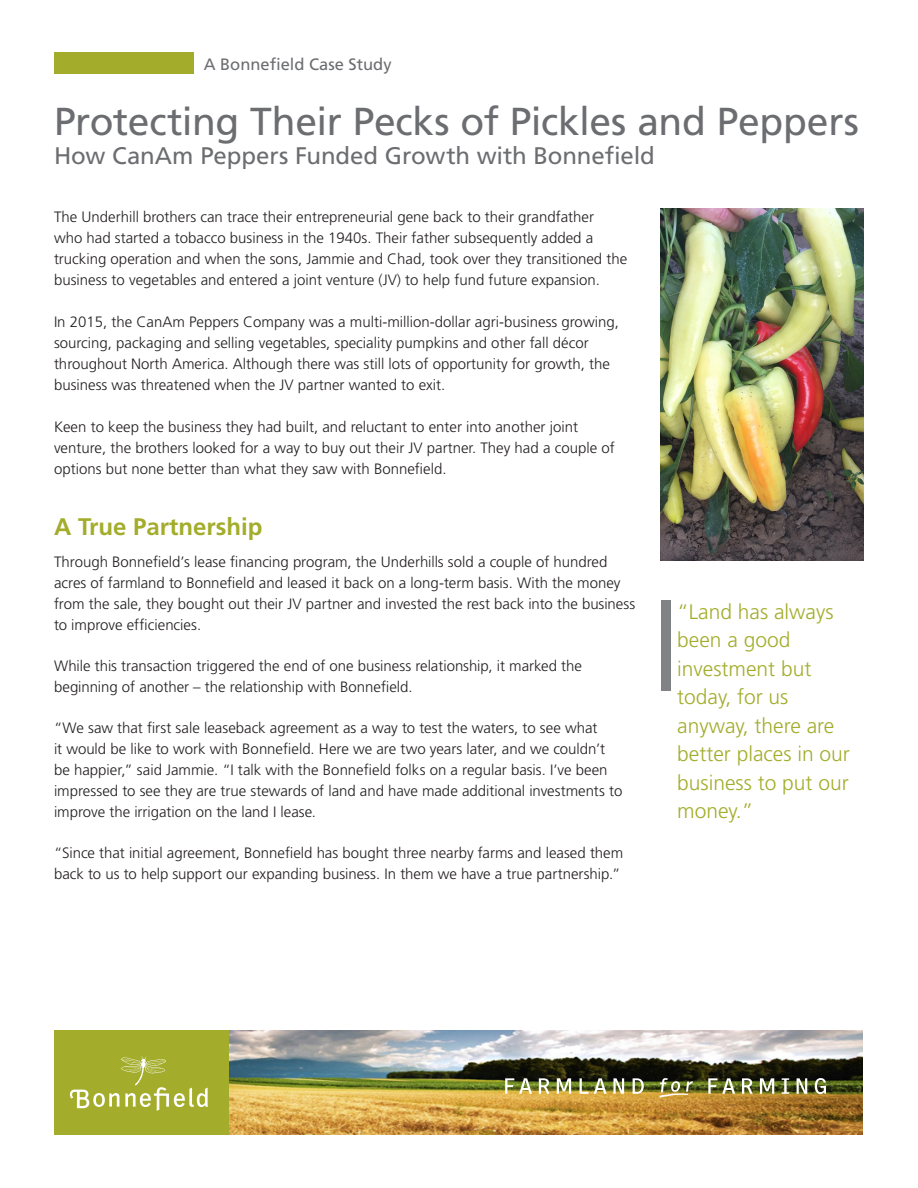
<style>
.page{position:relative;width:918px;height:1188px;background:#fff}
.page>*{position:absolute;margin:0;border:0;box-sizing:border-box;transform-origin:0 0}
.t1{font:39px "Frutiger";letter-spacing:-.01em;color:#6c6d70}
.t2{font:24px "Frutiger";letter-spacing:-.005em;color:#6c6d70}
.t3{font:700 24px "Frutiger";color:#a3ad2b}
.t4{font:300 21px/28.5px "Frutiger";color:#a3ad2b}
.t5{font:16.5px "Frutiger";color:#6c6d70}
.t6{font:300 15px/21px "Frutiger";color:#231f20}
</style>
<div class="page">
<img style="left:661px;top:209px;width:203px;height:352px">
<div style="left:54px;top:53px;width:139px;height:21px;background:#a3ad2b"></div>
<div style="left:661px;top:600px;width:10px;height:91px;background:#808285"></div>
<img style="left:229px;top:1030px;width:633px;height:104px">
<div style="left:54px;top:1030px;width:175px;height:104px;background:#a3ad2b"></div>
<svg style="left:70px;top:1056px;width:138px;height:55px"></svg>
<svg style="left:505px;top:1078px;width:27px;height:16px"></svg>
<svg style="left:539px;top:1078px;width:11px;height:16px"></svg>
<svg style="left:557px;top:1078px;width:14px;height:16px"></svg>
<svg style="left:580px;top:1078px;width:27px;height:16px"></svg>
<svg style="left:613px;top:1078px;width:11px;height:16px"></svg>
<svg style="left:633px;top:1078px;width:11px;height:16px"></svg>
<svg style="left:708px;top:1078px;width:27px;height:16px"></svg>
<svg style="left:742px;top:1078px;width:11px;height:16px"></svg>
<svg style="left:760px;top:1078px;width:14px;height:16px"></svg>
<svg style="left:782px;top:1078px;width:7px;height:16px"></svg>
<svg style="left:797px;top:1078px;width:10px;height:16px"></svg>
<svg style="left:815px;top:1078px;width:11px;height:16px"></svg>
<svg style="left:659px;top:1078px;width:34px;height:20px"></svg>
<p class="t5" style="left:204px;top:54px;width:189px">A Bonnefield Case Study</p>
<p class="t1" style="left:54px;top:98px;width:807px">Protecting Their Pecks of Pickles and Peppers</p>
<p class="t2" style="left:54px;top:141px;width:602px">How CanAm Peppers Funded Growth with Bonnefield</p>
<p class="t6" style="left:54px;top:206px;width:575px">The Underhill brothers can trace their entrepreneurial gene back to their grandfather<br>who had started a tobacco business in the 1940s. Their father subsequently added a trucking operation and when the sons, Jammie and Chad, took over they transitioned the business to vegetables and entered a joint venture (JV) to help fund future expansion.</p>
<p class="t6" style="left:54px;top:311px;width:566px">In 2015, the CanAm Peppers Company was a multi-million-dollar agri-business growing, sourcing, packaging and selling vegetables, speciality pumpkins and other fall décor throughout North America. Although there was still lots of opportunity for growth, the business was threatened when the JV partner wanted to exit.</p>
<p class="t6" style="left:54px;top:416px;width:562px">Keen to keep the business they had built, and reluctant to enter into another joint venture, the brothers looked for a way to buy out their JV partner. They had a couple of options but none better than what they saw with Bonnefield.</p>
<p class="t3" style="left:54px;top:513px;width:210px">A True Partnership</p>
<p class="t6" style="left:54px;top:551px;width:583px">Through Bonnefield’s lease financing program, the Underhills sold a couple of hundred acres of farmland to Bonnefield and leased it back on a long-term basis. With the money from the sale, they bought out their JV partner and invested the rest back into the business to improve efficiencies.</p>
<p class="t6" style="left:54px;top:655px;width:530px">While this transaction triggered the end of one business relationship, it marked the beginning of another – the relationship with Bonnefield.</p>
<p class="t6" style="left:54px;top:717px;width:570px">“We saw that first sale leaseback agreement as a way to test the waters, to see what<br>it would be like to work with Bonnefield. Here we are two years later, and we couldn’t be happier,” said Jammie. “I talk with the Bonnefield folks on a regular basis. I’ve been impressed to see they are true stewards of land and have made additional investments to improve the irrigation on the land I lease.</p>
<p class="t6" style="left:54px;top:843px;width:571px">“Since that initial agreement, Bonnefield has bought three nearby farms and leased them back to us to help support our expanding business. In them we have a true partnership.”</p>
<p class="t4" style="left:677px;top:597px;width:174px">“Land has always been a good investment but today, for us anyway, there are better places in our business to put our money.”</p>
</div>
